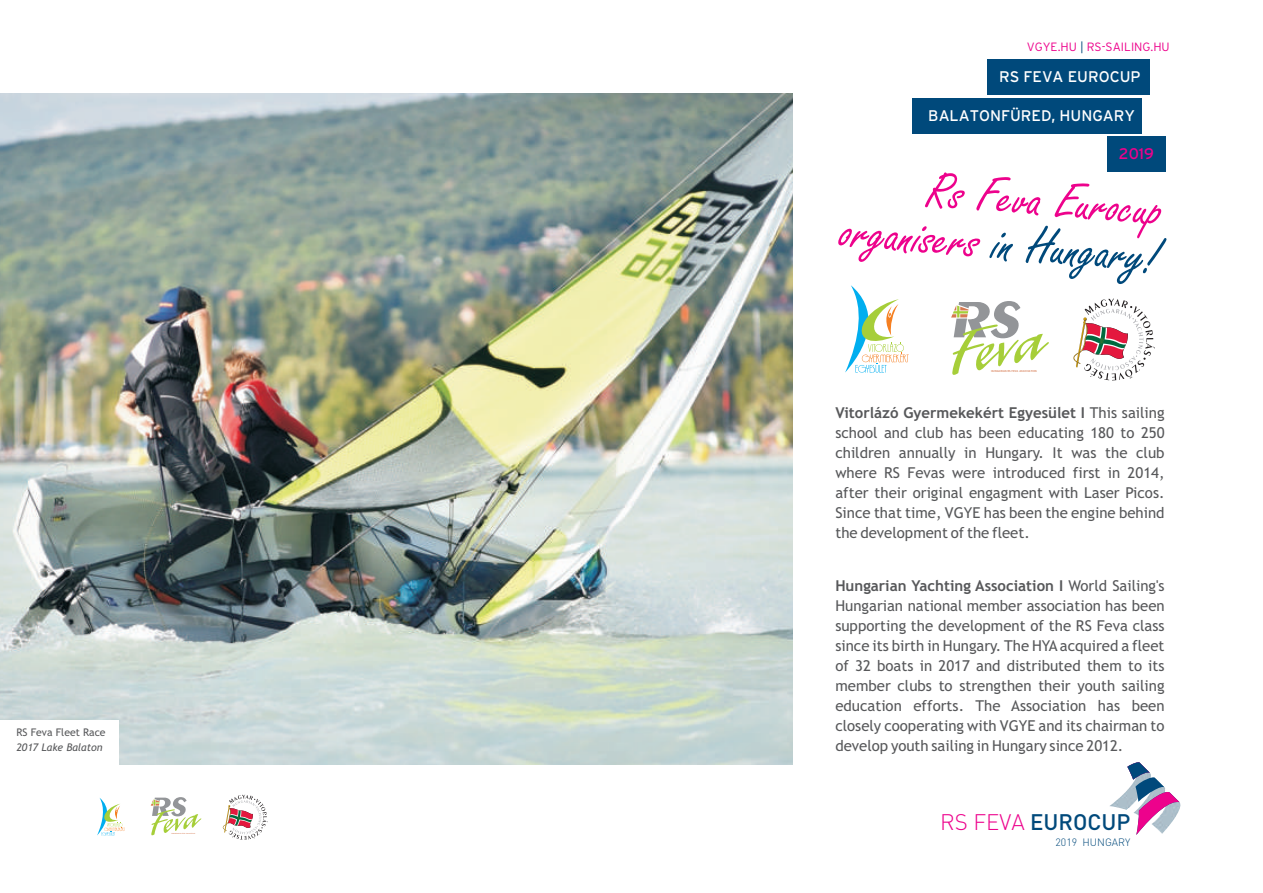
<style>
.page{position:relative;width:1263px;height:893px;background:#fff}
.page>*{position:absolute;margin:0;border:0;box-sizing:border-box;transform-origin:0 0}
.t1{font:54px "Freestyle Script";color:#ed028c}
.t2{font:500 22.2px "DIN Pro";color:#00497b}
.t3{font:15.45px "Interstate OT";color:#fff}
.t4{font:15.45px "Interstate OT";color:#ed028c}
.t5{font:15px/20.1px "Trebuchet MS";color:#57585a;text-align:justify}
.t6{font:300 12px "Interstate OT";color:#ed028c}
.t7{font:10.5px "Trebuchet MS";color:#57585a}
.t8{font:italic 10.5px "Trebuchet MS";color:#57585a}
.t9{font:300 10.5px "DIN Pro";color:#00497b}
.t10{font:500 2.85px "DIN Pro";color:#d67a51}
.s1{color:#00497b}
.s2{font-weight:700}
.s3{font-weight:300;color:#ed028c}
</style>
<div class="page">
<img style="left:0;top:94px;width:793px;height:671px">
<svg style="left:951px;top:301px;width:98px;height:74px"></svg>
<svg style="left:1073px;top:299px;width:82px;height:81px"></svg>
<svg style="left:845px;top:285px;width:64px;height:88px"></svg>
<img style="left:1110px;top:796px;width:71px;height:14px">
<svg style="left:1121px;top:762px;width:58px;height:73px"></svg>
<div style="left:987px;top:59px;width:163px;height:36px;background:#00497b"></div>
<div style="left:912px;top:98px;width:230px;height:36px;background:#00497b"></div>
<div style="left:1107px;top:136px;width:59px;height:36px;background:#00497b"></div>
<svg style="left:151px;top:797px;width:50px;height:39px"></svg>
<svg style="left:223px;top:795px;width:45px;height:45px"></svg>
<svg style="left:97px;top:798px;width:28px;height:37px"></svg>
<div style="left:0;top:721px;width:118px;height:63px;background:#fff"></div>
<p class="t7" style="left:16px;top:729px;width:91px">RS Feva Fleet Race</p>
<p class="t8" style="left:16px;top:743px;width:88px">2017 Lake Balaton</p>
<p class="t6" style="left:1027px;top:42px;width:144px">VGYE.HU <span class="s1">|</span> RS-SAILING.HU</p>
<p class="t3" style="left:999px;top:71px;width:143px">RS FEVA EUROCUP</p>
<p class="t3" style="left:928px;top:109px;width:208px">BALATONFÜRED, HUNGARY</p>
<p class="t4" style="left:1119px;top:148px;width:37px">2019</p>
<h1 class="t1" style="left:929px;top:170px;width:239px;rotate:5deg">Rs Fv uoup</h1>
<h1 class="t1" style="left:1001px;top:176px;width:138px;rotate:5deg">eaErc</h1>
<h1 class="t1" style="left:843px;top:210px;width:321px;rotate:5deg">organisers <span class="s1">in Hungary!</span></h1>
<p class="t10" style="left:991px;top:369px;width:47px">HUNGARIAN RS FEVA ASSOCIATION</p>
<p class="t5" style="left:835px;top:404px;width:331px"><span class="s2">Vitorlázó Gyermekekért Egyesület I</span> This sailing school and club has been educating 180 to 250 children annually in Hungary. It was the club where RS Fevas were introduced first in 2014, after their original engagment with Laser Picos.<br>Since that time, VGYE has been the engine behind the development of the fleet.</p>
<p class="t5" style="left:835px;top:577px;width:331px"><span class="s2">Hungarian Yachting Association I</span> World Sailing's Hungarian national member association has been supporting the development of the RS Feva class since its birth in Hungary. The HYAacquired a fleet of 32 boats in 2017 and distributed them to its member clubs to strengthen their youth sailing education efforts. The Association has been closely cooperating with VGYE and its chairman to develop youth sailing in Hungary since 2012.</p>
<h2 class="t2" style="left:940px;top:813px;width:192px"><span class="s3">RS FEVA</span> EUROCUP</h2>
<p class="t9" style="left:1055px;top:838px;width:76px">2019 HUNGARY</p>
</div>
